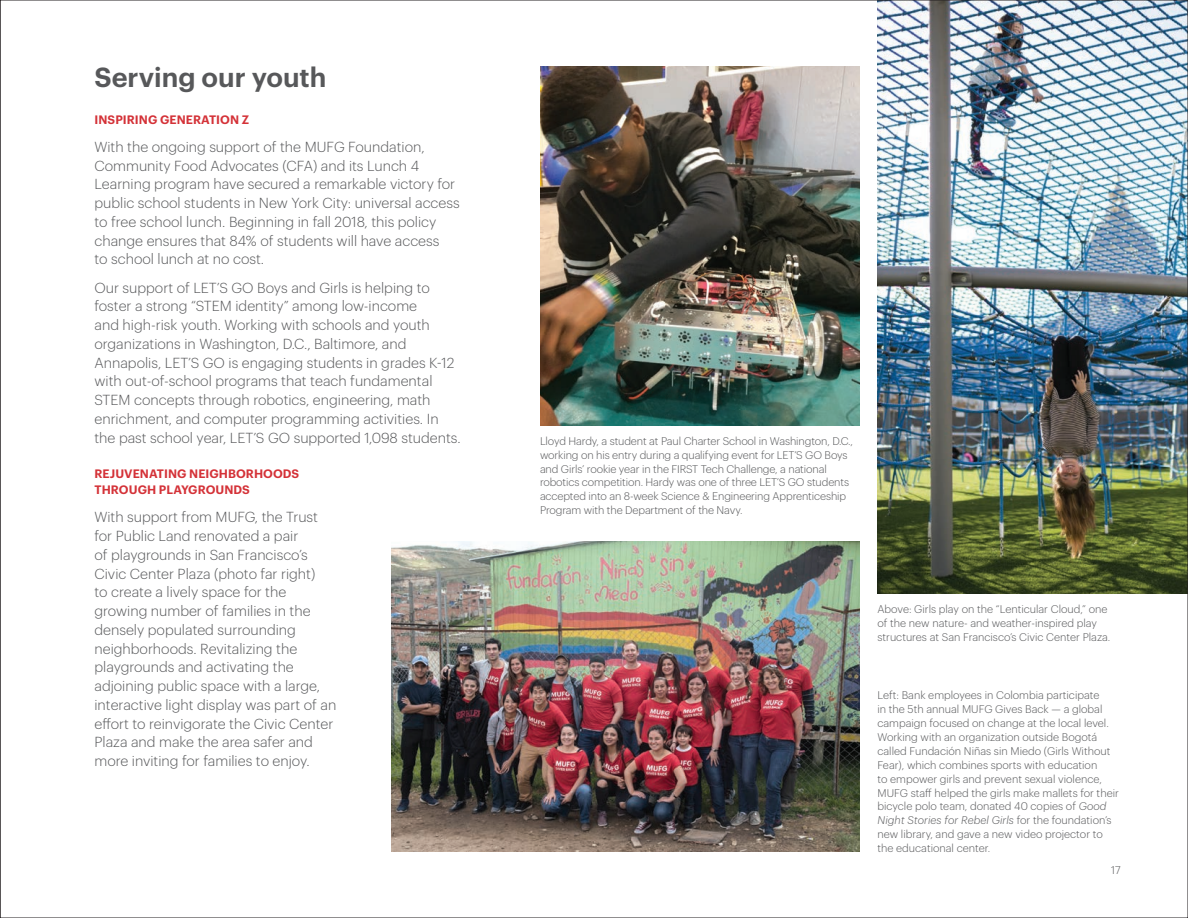
<style>
.page{position:relative;width:1188px;height:918px;background:#fff}
.page>*{position:absolute;margin:0;border:0;box-sizing:border-box;transform-origin:0 0}
._18_GRAY_semi{font:600 27px "Graphik";color:#57585a}
._9-5_Body_light_GRAY{font:300 14.25px/18.8px "Graphik";color:#57585a}
._8_CAPS_RED_semi___s{font:600 12px/16.5px "Graphik";letter-spacing:.005em;color:#d43238}
._7_25_footnote_light{font:300 10.8px/13.8px "Graphik";color:#57585a}
.s1{font-style:italic}
</style>
<div class="page">
<img style="left:540px;top:66px;width:320px;height:360px">
<img style="left:878px;top:2px;width:308px;height:592px">
<img style="left:392px;top:542px;width:468px;height:310px">
<p class="_18_GRAY_semi" style="left:94px;top:56px;width:233px">Serving our youth</p>
<p class="_8_CAPS_RED_semi___s" style="left:95px;top:110px;width:156px">INSPIRING GENERATION Z</p>
<p class="_9-5_Body_light_GRAY" style="left:94px;top:136px;width:367px">With the ongoing support of the MUFG Foundation, Community Food Advocates (CFA) and its Lunch 4<br>Learning program have secured a remarkable victory for public school students in New York City: universal access to free school lunch. Beginning in fall 2018, this policy change ensures that 84% of students will have access<br>to school lunch at no cost.</p>
<p class="_9-5_Body_light_GRAY" style="left:94px;top:277px;width:368px">Our support of LET’S GO Boys and Girls is helping to foster a strong “STEM identity” among low-income<br>and high-risk youth. Working with schools and youth organizations in Washington, D.C., Baltimore, and Annapolis, LET’S GO is engaging students in grades K-12 with out-of-school programs that teach fundamental STEM concepts through robotics, engineering, math enrichment, and computer programming activities. In the past school year, LET’S GO supported 1,098 students.</p>
<p class="_8_CAPS_RED_semi___s" style="left:95px;top:464px;width:206px">REJUVENATING NEIGHBORHOODS<br>THROUGH PLAYGROUNDS</p>
<p class="_9-5_Body_light_GRAY" style="left:94px;top:507px;width:243px">With support from MUFG, the Trust for Public Land renovated a pair<br>of playgrounds in San Francisco’s Civic Center Plaza (photo far right)<br>to create a lively space for the growing number of families in the densely populated surrounding neighborhoods. Revitalizing the playgrounds and activating the adjoining public space with a large, interactive light display was part of an effort to reinvigorate the Civic Center Plaza and make the area safer and more inviting for families to enjoy.</p>
<p class="_7_25_footnote_light" style="left:540px;top:433px;width:315px">Lloyd Hardy, a student at Paul Charter School in Washington, D.C., working on his entry during a qualifying event for LET’S GO Boys and Girls’ rookie year in the FIRST Tech Challenge, a national robotics competition. Hardy was one of three LET’S GO students accepted into an 8-week Science &amp; Engineering Apprenticeship Program with the Department of the Navy.</p>
<p class="_7_25_footnote_light" style="left:878px;top:601px;width:234px">Above: Girls play on the “Lenticular Cloud,” one of the new nature- and weather-inspired play structures at San Francisco’s Civic Center Plaza.</p>
<p class="_7_25_footnote_light" style="left:878px;top:688px;width:243px">Left: Bank employees in Colombia participate<br>in the 5th annual MUFG Gives Back — a global campaign focused on change at the local level.<br>Working with an organization outside Bogotá called Fundación Niñas sin Miedo (Girls Without Fear), which combines sports with education<br>to empower girls and prevent sexual violence, MUFG staff helped the girls make mallets for their bicycle polo team, donated 40 copies of <span class="s1">Good Night Stories for Rebel Girls</span> for the foundation’s new library, and gave a new video projector to the educational center.</p>
<p class="_7_25_footnote_light" style="left:1111px;top:862px;width:11px">17</p>
</div>
